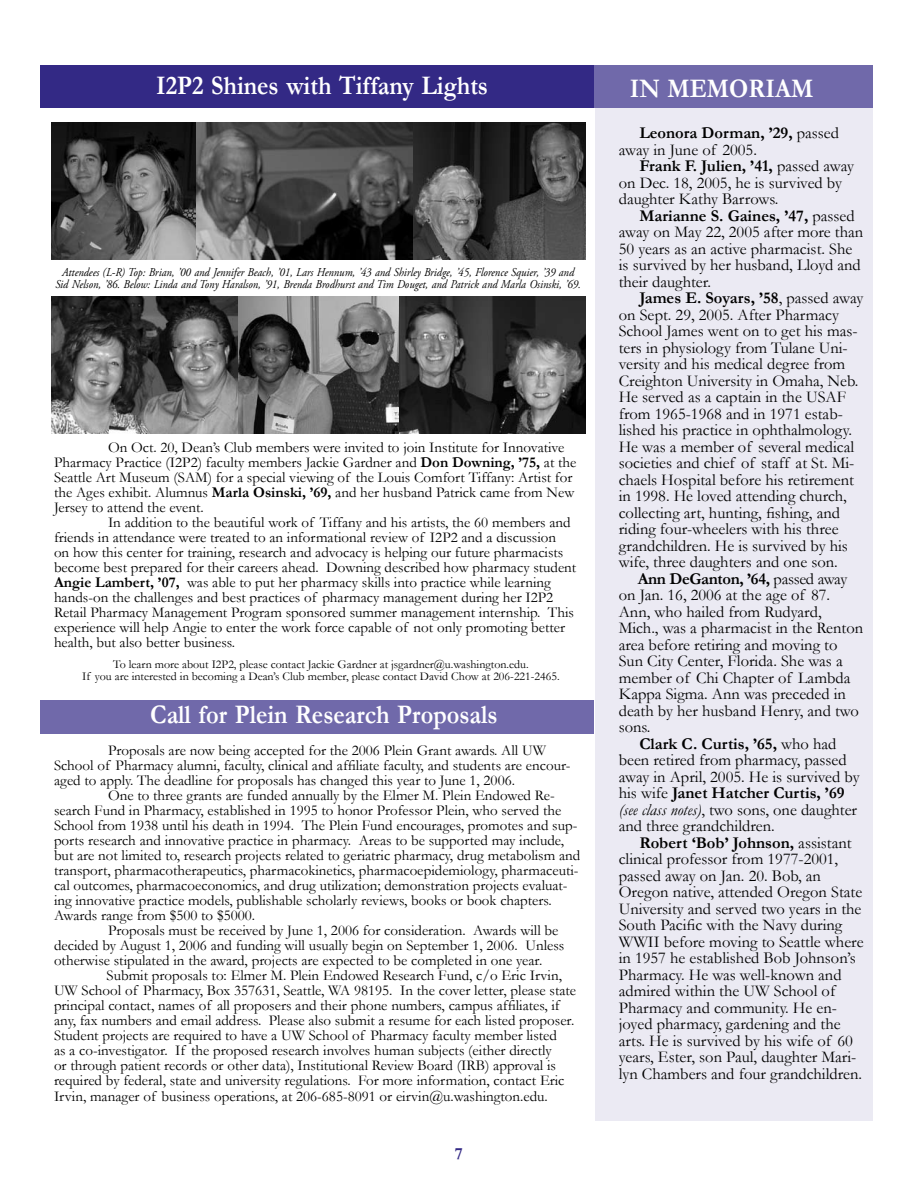
<style>
.page{position:relative;width:918px;height:1188px;background:#fff}
.page>*{position:absolute;margin:0;border:0;box-sizing:border-box;transform-origin:0 0}
.t1{font:700 27px "Garamond";color:#fff;scale:.9 1}
.t2{font:700 17.25px "Garamond";color:#332985}
.t3{font:16.5px/16.5px "Garamond";color:#000}
.t4{font:700 16.5px "Garamond";color:#000}
.t5{font:15px/15px "Garamond";color:#000}
.t6{font:italic 12px/12px "Adobe Garamond Pro";color:#000;text-align:center;scale:.9 1}
.t7{font:12px/12px "Garamond";color:#000;text-align:center}
.s1{font-weight:700}
.s2{font-weight:400}
.s3{font-style:italic}
</style>
<div class="page">
<div style="left:595px;top:66px;width:278px;height:1054px;background:#ebeaf3"></div>
<div style="left:40px;top:700px;width:554px;height:33px;background:#7069aa"></div>
<div style="left:40px;top:66px;width:559px;height:42px;background:#332985"></div>
<img style="left:51px;top:297px;width:534px;height:137px">
<img style="left:51px;top:122px;width:534px;height:137px">
<div style="left:594px;top:66px;width:279px;height:42px;background:#7069aa"></div>
<h1 class="t1" style="left:156px;top:68px;width:370px">I2P2 Shines with Tiffany Lights</h1>
<p class="t6" style="left:55px;top:266px;width:586px">Attendees (L-R) Top: Brian, ’00 and Jennifer Beach, ’01, Lars Hennum, ’43 and Shirley Bridge, ’45, Florence Squier, ’39 and<br>Sid Nelson, ’86. Below: Linda and Tony Haralson, ’91, Brenda Brodhurst and Tim Douget, and Patrick and Marla Osinski, ’69.</p>
<p class="t5" style="left:54px;top:440px;width:524px;text-indent:54px">On Oct. 20, Dean’s Club members were invited to join Institute for Innovative Pharmacy Practice (I2P2) faculty members Jackie Gardner and <span class="s1">Don Downing, ’75,</span> at the Seattle Art Museum (SAM) for a special viewing of the Louis Comfort Tiffany: Artist for the Ages exhibit. Alumnus <span class="s1">Marla Osinski, ’69,</span> and her husband Patrick came from New Jersey to attend the event.</p>
<p class="t5" style="left:54px;top:515px;width:524px;text-indent:54px">In addition to the beautiful work of Tiffany and his artists, the 60 members and friends in attendance were treated to an informational review of I2P2 and a discussion<br>on how this center for training, research and advocacy is helping our future pharmacists become best prepared for their careers ahead. Downing described how pharmacy student <span class="s1">Angie Lambert, ’07,</span> was able to put her pharmacy skills into practice while learning hands-on the challenges and best practices of pharmacy management during her I2P2<br>Retail Pharmacy Management Program sponsored summer management internship. This experience will help Angie to enter the work force capable of not only promoting better health, but also better business.</p>
<p class="t7" style="left:82px;top:658px;width:479px">To learn more about I2P2, please contact Jackie Gardner at jsgardner@u.washington.edu.<br>If you are interested in becoming a Dean’s Club member, please contact David Chow at 206-221-2465.</p>
<h1 class="t1" style="left:150px;top:697px;width:388px">Call for Plein Research Proposals</h1>
<p class="t5" style="left:54px;top:743px;width:518px;text-indent:54px">Proposals are now being accepted for the 2006 Plein Grant awards. All UW<br>School of Pharmacy alumni, faculty, clinical and affiliate faculty, and students are encour&shy;aged to apply. The deadline for proposals has changed this year to June 1, 2006.</p>
<p class="t5" style="left:54px;top:788px;width:528px;text-indent:54px">One to three grants are funded annually by the Elmer M. Plein Endowed Re&shy;search Fund in Pharmacy, established in 1995 to honor Professor Plein, who served the School from 1938 until his death in 1994. The Plein Fund encourages, promotes and sup&shy;ports research and innovative practice in pharmacy. Areas to be supported may include, but are not limited to, research projects related to geriatric pharmacy, drug metabolism and transport, pharmacotherapeutics, pharmacokinetics, pharmacoepidemiology, pharmaceuti&shy;cal outcomes, pharmacoeconomics, and drug utilization; demonstration projects evaluat&shy;ing innovative practice models, publishable scholarly reviews, books or book chapters.<br>Awards range from $500 to $5000.</p>
<p class="t5" style="left:54px;top:923px;width:512px;text-indent:54px">Proposals must be received by June 1, 2006 for consideration. Awards will be decided by August 1, 2006 and funding will usually begin on September 1, 2006. Unless otherwise stipulated in the award, projects are expected to be completed in one year.</p>
<p class="t5" style="left:54px;top:968px;width:524px;text-indent:52px">Submit proposals to: Elmer M. Plein Endowed Research Fund, c/o Eric Irvin, UW School of Pharmacy, Box 357631, Seattle, WA 98195. In the cover letter, please state principal contact, names of all proposers and their phone numbers, campus affiliates, if any, fax numbers and email address. Please also submit a resume for each listed proposer.<br>Student projects are required to have a UW School of Pharmacy faculty member listed<br>as a co-investigator. If the proposed research involves human subjects (either directly<br>or through patient records or other data), Institutional Review Board (IRB) approval is required by federal, state and university regulations. For more information, contact Eric Irvin, manager of business operations, at 206-685-8091 or eirvin@u.washington.edu.</p>
<p class="t2" style="left:455px;top:1142px;width:10px">7</p>
<h1 class="t1" style="left:630px;top:70px;width:129px">IN MEMORIA</h1>
<h1 class="t1" style="left:791px;top:70px;width:26px">M</h1>
<p class="t3" style="left:619px;top:124px;width:222px;text-indent:21px"><span class="s1">Leonora Dorman, ’29,</span> passed away in June of 2005.</p>
<p class="t3" style="left:619px;top:157px;width:237px;text-indent:21px"><span class="s1">Frank F. Julien, ’41,</span> passed away on Dec. 18, 2005, he is survived by daughter Kathy Barrows.</p>
<p class="t3" style="left:619px;top:207px;width:246px;text-indent:21px"><span class="s1">Marianne S. Gaines, ’47,</span> passed away on May 22, 2005 after more than<br>50 years as an active pharmacist. She is survived by her husband, Lloyd and their daughter.</p>
<p class="t3" style="left:619px;top:289px;width:246px;text-indent:21px"><span class="s1">James E. Soyars, ’58</span>, passed away on Sept. 29, 2005. After Pharmacy School James went on to get his mas&shy;ters in physiology from Tulane Uni&shy;versity and his medical degree from Creighton University in Omaha, Neb.<br>He served as a captain in the USAF from 1965-1968 and in 1971 estab&shy;lished his practice in ophthalmology.<br>He was a member of several medical societies and chief of staff at St. Mi&shy;chaels Hospital before his retirement in 1998. He loved attending church, collecting art, hunting, fishing, and riding four-wheelers with his three grandchildren. He is survived by his wife, three daughters and one son.</p>
<p class="t4" style="left:638px;top:567px;width:211px">Ann DeGanton, ’64, <span class="s2">passed away</span></p>
<p class="t3" style="left:619px;top:586px;width:213px">on Jan. 16, 2006 at the age of 87.</p>
<p class="t3" style="left:619px;top:603px;width:204px">Ann, who hailed from Rudyard,</p>
<p class="t3" style="left:619px;top:619px;width:246px">Mich., was a pharmacist in the Renton</p>
<p class="t3" style="left:619px;top:636px;width:220px">area before retiring and moving to</p>
<p class="t3" style="left:619px;top:652px;width:225px">Sun City Center, Florida. She was a</p>
<p class="t3" style="left:619px;top:669px;width:233px">member of Chi Chapter of Lambda</p>
<p class="t3" style="left:619px;top:685px;width:229px">Kappa Sigma. Ann was preceded in</p>
<p class="t3" style="left:619px;top:702px;width:242px">death by her husband Henry, and two</p>
<p class="t3" style="left:619px;top:718px;width:33px">sons.</p>
<p class="t4" style="left:639px;top:732px;width:199px">Clark C. Curtis, ’65, <span class="s2">who had</span></p>
<p class="t3" style="left:619px;top:751px;width:230px">been retired from pharmacy, passed</p>
<p class="t3" style="left:619px;top:768px;width:242px">away in April, 2005. He is survived by</p>
<p class="t4" style="left:619px;top:782px;width:227px"><span class="s2">his wife</span> Janet Hatcher Curtis, ’69</p>
<p class="t3" style="left:619px;top:801px;width:240px"><span class="s3">(see class notes)</span>, two sons, one daughter</p>
<p class="t3" style="left:619px;top:817px;width:158px">and three grandchildren.</p>
<p class="t4" style="left:639px;top:831px;width:214px">Robert ‘Bob’ Johnson, <span class="s2">assistant</span></p>
<p class="t3" style="left:619px;top:850px;width:221px">clinical professor from 1977-2001,</p>
<p class="t3" style="left:619px;top:867px;width:204px">passed away on Jan. 20. Bob, an</p>
<p class="t3" style="left:619px;top:883px;width:245px">Oregon native, attended Oregon State</p>
<p class="t3" style="left:619px;top:900px;width:244px">University and served two years in the</p>
<p class="t3" style="left:619px;top:916px;width:225px">South Pacific with the Navy during</p>
<p class="t3" style="left:619px;top:933px;width:246px">WWII before moving to Seattle where</p>
<p class="t3" style="left:619px;top:949px;width:238px">in 1957 he established Bob Johnson’s</p>
<p class="t3" style="left:619px;top:966px;width:224px">Pharmacy. He was well-known and</p>
<p class="t3" style="left:619px;top:982px;width:218px">admired within the UW School of</p>
<p class="t3" style="left:619px;top:999px;width:220px">Pharmacy and community. He en-</p>
<p class="t3" style="left:619px;top:1015px;width:223px">joyed pharmacy, gardening and the</p>
<p class="t3" style="left:619px;top:1032px;width:236px">arts. He is survived by his wife of 60</p>
<p class="t3" style="left:619px;top:1048px;width:239px">years, Ester, son Paul, daughter Mari-</p>
<p class="t3" style="left:619px;top:1065px;width:245px">lyn Chambers and four grandchildren.</p>
</div>
